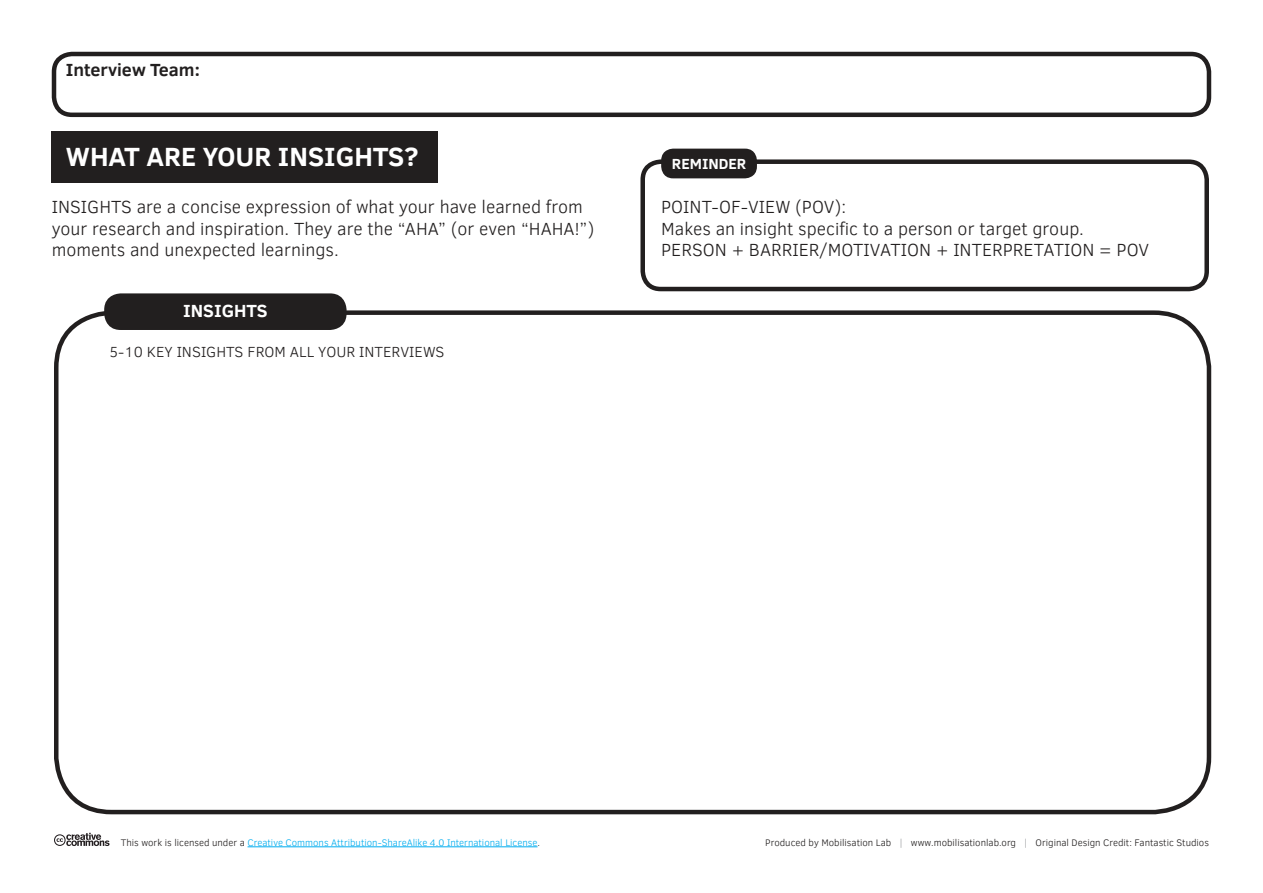
<style>
.page{position:relative;width:1263px;height:893px;background:#fff}
.page>*{position:absolute;margin:0;border:0;box-sizing:border-box;transform-origin:0 0}
.t1{font:700 27px "Clear Sans";color:#fff}
.t2{font:300 18px/21.6px "Clear Sans";color:#221f1f}
.t3{font:700 18px "Clear Sans";color:#221f1f}
.t4{font:700 18px "Clear Sans";color:#fff}
.t5{font:300 15px "Clear Sans";color:#221f1f}
.t6{font:700 15px "Clear Sans";color:#fff}
.t7{font:300 9.75px "Clear Sans";color:#221f1f}
.t8{font:300 9.75px "Clear Sans";color:#00adef}
.s1{color:#221f1f}
.s2{color:#939597}
</style>
<div class="page">
<div style="left:52px;top:52px;width:1159px;height:65px;border:5px solid #221f1f;border-radius:18px"></div>
<div style="left:52px;top:132px;width:386px;height:51px;background:#221f1f"></div>
<div style="left:54px;top:310px;width:1157px;height:504px;border:5px solid #221f1f;border-radius:55px"></div>
<div style="left:104px;top:293px;width:243px;height:37px;background:#221f1f;border-radius:17px"></div>
<div style="left:640px;top:159px;width:569px;height:132px;border:5px solid #221f1f;border-radius:18px"></div>
<div style="left:661px;top:149px;width:96px;height:29px;background:#221f1f;border-radius:12px"></div>
<hr style="left:248px;top:846px;width:289px;height:1px;background:#00adef">
<svg style="left:54px;top:833px;width:56px;height:13px"></svg>
<p class="t3" style="left:66px;top:59px;width:135px">Interview Team:</p>
<h1 class="t1" style="left:66px;top:141px;width:354px">WHAT ARE YOUR INSIGHTS?</h1>
<p class="t2" style="left:52px;top:197px;width:544px">INSIGHTS are a concise expression of what your have learned from your research and inspiration. They are the “AHA” (or even “HAHA!”) moments and unexpected learnings.</p>
<p class="t4" style="left:183px;top:300px;width:86px">INSIGHTS</p>
<p class="t5" style="left:110px;top:346px;width:336px">5-10 KEY INSIGHTS FROM ALL YOUR INTERVIEWS</p>
<p class="t6" style="left:672px;top:155px;width:76px">REMINDER</p>
<p class="t2" style="left:661px;top:197px;width:489px">POINT-OF-VIEW (POV):<br>Makes an insight specific to a person or target group.<br>PERSON + BARRIER/MOTIVATION + INTERPRETATION = POV</p>
<p class="t8" style="left:121px;top:839px;width:421px"><span class="s1">This work is licensed under a</span> Creative Commons Attribution-ShareAlike 4.0 International License<span class="s1">.</span></p>
<p class="t7" style="left:765px;top:839px;width:445px">Produced by Mobilisation Lab <span class="s2">|</span> www.mobilisationlab.org <span class="s2">|</span> Original Design Credit: Fantastic Studios</p>
</div>
